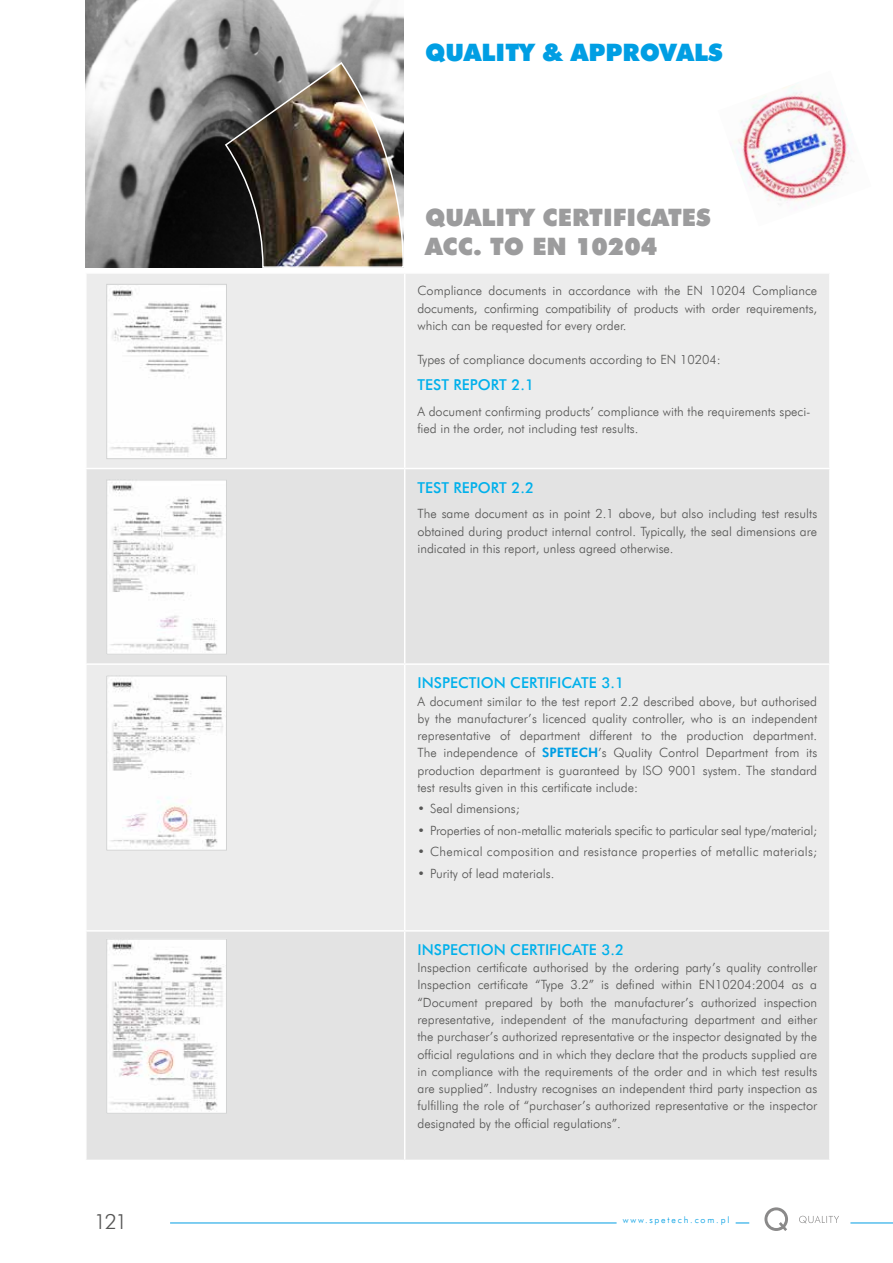
<style>
.page{position:relative;width:893px;height:1263px;background:#fff}
.page>*{position:absolute;margin:0;border:0;box-sizing:border-box;transform-origin:0 0}
.t1{font:24px/28.8px "Futura X Blk EU";color:#9c9c9d}
.t2{font:24px "Futura X Blk EU";color:#009ee3}
.t3{font:21px "Futura Lt EU";color:#565655}
.t4{font:15px "Futura Md EU";color:#00b0eb}
.t5{font:12.75px/17.2px "Futura Lt EU";color:#565655;text-align:justify}
.t6{font:12.75px "Futura Lt EU";letter-spacing:.02em;color:#565655}
.t7{font:9px "Futura Lt EU";letter-spacing:.2em;color:#009ee3}
.s1{font-family:"Futura Hv PL";color:#009ee3}
</style>
<div class="page">
<svg style="left:764px;top:1207px;width:24px;height:24px"></svg>
<hr style="left:170px;top:1222px;width:447px;height:1px;background:#009ee3">
<hr style="left:850px;top:1222px;width:43px;height:1px;background:#009ee3">
<svg style="left:799px;top:1215px;width:40px;height:8px"></svg>
<svg style="left:736px;top:1222px;width:13px;height:1px"></svg>
<div style="left:87px;top:274px;width:742px;height:194px;background:#ececec"></div>
<svg style="left:87px;top:469px;width:742px;height:691px;background:#e6e6e6"></svg>
<hr style="left:405px;top:663px;width:426px;height:2px;background:#fff">
<hr style="left:405px;top:930px;width:426px;height:2px;background:#fff">
<hr style="left:404px;top:274px;width:1px;height:194px;background:#fff">
<hr style="left:404px;top:469px;width:1px;height:194px;background:#fff">
<hr style="left:85px;top:663px;width:320px;height:2px;background:#fff">
<hr style="left:404px;top:665px;width:1px;height:265px;background:#fff">
<hr style="left:85px;top:930px;width:320px;height:2px;background:#fff">
<hr style="left:404px;top:932px;width:1px;height:228px;background:#fff">
<img style="left:732px;top:86px;width:121px;height:123px">
<img style="left:108px;top:286px;width:117px;height:171px">
<div style="left:106px;top:284px;width:121px;height:175px;border:1px solid #d1d2d2"></div>
<img style="left:108px;top:481px;width:117px;height:172px">
<div style="left:106px;top:479px;width:121px;height:176px;border:1px solid #d1d2d2"></div>
<img style="left:108px;top:677px;width:117px;height:172px">
<div style="left:106px;top:675px;width:121px;height:176px;border:1px solid #d1d2d2"></div>
<img style="left:108px;top:940px;width:117px;height:172px">
<div style="left:106px;top:938px;width:121px;height:176px;border:1px solid #d1d2d2"></div>
<img style="left:85px;top:0;width:319px;height:268px">
<img style="left:224px;top:61px;width:180px;height:207px">
<h1 class="t2" style="left:425px;top:37px;width:299px">QUALITY &amp; APPROVALS</h1>
<h1 class="t1" style="left:425px;top:205px;width:287px">QUALITY CERTIFICATES<br>ACC. TO EN 10204</h1>
<p class="t5" style="left:417px;top:283px;width:401px">Compliance documents in accordance with the EN 10204 Compliance documents, confirming compatibility of products with order requirements, which can be requested for every order.</p>
<p class="t5" style="left:417px;top:352px;width:305px">Types of compliance documents according to EN 10204:</p>
<p class="t4" style="left:417px;top:376px;width:118px">TEST REPORT 2.1</p>
<p class="t5" style="left:417px;top:403px;width:395px">A document confirming products’ compliance with the requirements speci&shy;fied in the order, not including test results.</p>
<p class="t4" style="left:417px;top:478px;width:118px">TEST REPORT 2.2</p>
<p class="t5" style="left:417px;top:506px;width:401px">The same document as in point 2.1 above, but also including test results obtained during product internal control. Typically, the seal dimensions are indicated in this report, unless agreed otherwise.</p>
<p class="t4" style="left:417px;top:674px;width:208px">INSPECTION CERTIFICATE 3.1</p>
<p class="t5" style="left:417px;top:693px;width:401px">A document similar to the test report 2.2 described above, but authorised by the manufacturer’s licenced quality controller, who is an independent representative of department different to the production department.<br>The independence of <span class="s1">SPETECH</span>’s Quality Control Department from its production department is guaranteed by ISO 9001 system. The standard test results given in this certificate include:</p>
<p class="t5" style="left:417px;top:800px;width:104px">• Seal dimensions;</p>
<p class="t5" style="left:417px;top:822px;width:401px">• Properties of non-metallic materials specific to particular seal type/material;</p>
<p class="t6" style="left:417px;top:844px;width:401px">• Chemical composition and resistance properties of metallic materials;</p>
<p class="t5" style="left:417px;top:865px;width:138px">• Purity of lead materials.</p>
<p class="t4" style="left:417px;top:940px;width:208px">INSPECTION CERTIFICATE 3.2</p>
<p class="t5" style="left:417px;top:959px;width:401px">Inspection certificate authorised by the ordering party’s quality controller Inspection certificate “Type 3.2” is defined within EN10204:2004 as a “Document prepared by both the manufacturer’s authorized inspection representative, independent of the manufacturing department and either the purchaser’s authorized representative or the inspector designated by the official regulations and in which they declare that the products supplied are in compliance with the requirements of the order and in which test results are supplied”. Industry recognises an independent third party inspection as fulfilling the role of “purchaser’s authorized representative or the inspector designated by the official regulations”.</p>
<h2 class="t3" style="left:94px;top:1209px;width:35px">121</h2>
<p class="t7" style="left:623px;top:1215px;width:108px">www.spetech.com.pl</p>
</div>
